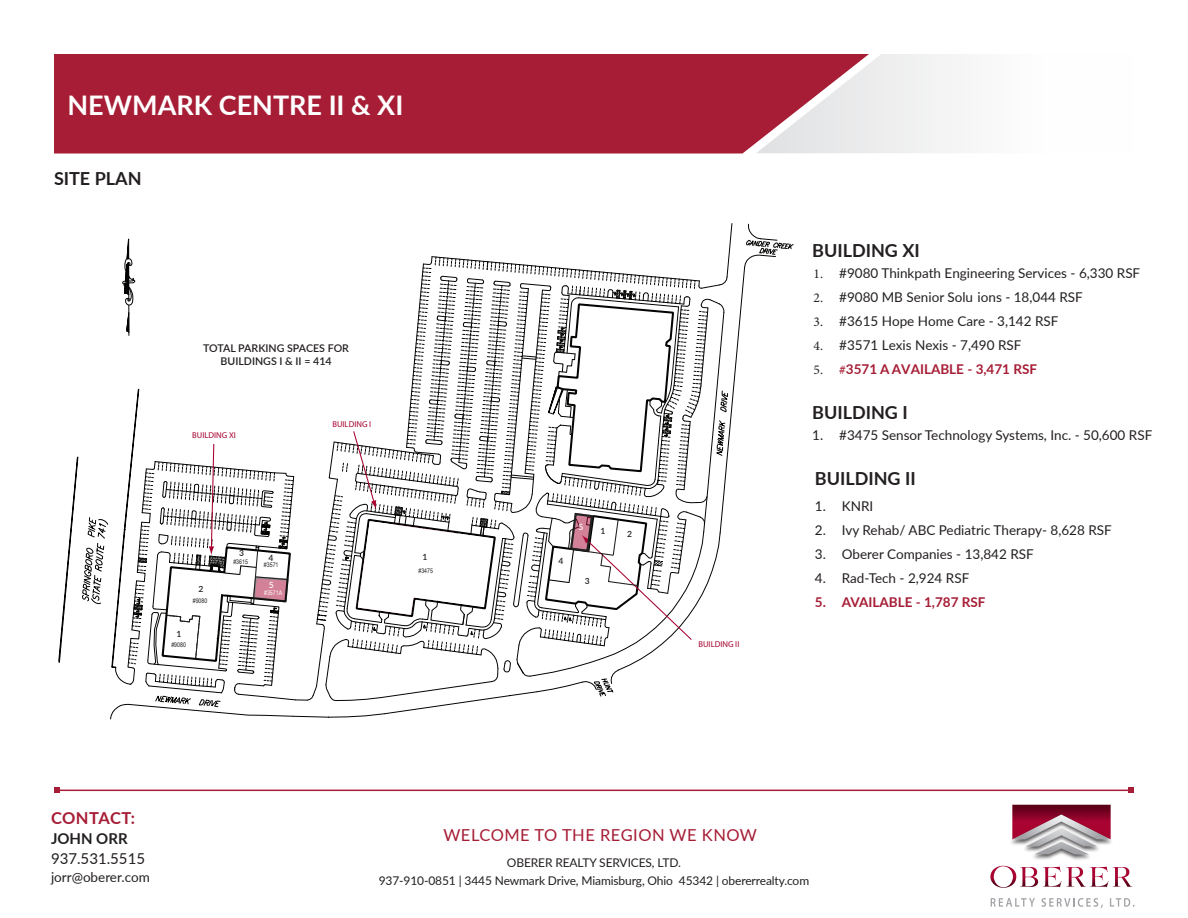
<style>
.page{position:relative;width:1188px;height:918px;background:#fff}
.page>*{position:absolute;margin:0;border:0;box-sizing:border-box;transform-origin:0 0}
.t1{font:700 27px "Lato";color:#fff}
.t2{font:700 18px "Lato";color:#231f20}
.t3{font:16.5px "Lato";letter-spacing:.03em;color:#a61d35}
.t4{font:700 16.5px "Lato";letter-spacing:.02em;color:#a61d35}
.t5{font:15px "Lato";color:#231f20}
.t6{font:700 15px "Lato";color:#231f20}
.t7{font:13.5px "Lato";color:#231f20}
.t8{font:700 13.5px "Lato";color:#a61d35}
.t9{font:12px "Lato";letter-spacing:-.01em;color:#231f20}
.t10{font:600 10.65px/12.8px "Lato";color:#231f20;text-align:center}
.t11{font:8.55px "Myriad Pro";color:#a80331}
.t12{font:600 8.55px "Lato";color:#231f20}
.t13{font:600 8.55px "Lato";color:#fff}
.t14{font:6.45px "Arial Narrow";color:#231f20}
.t15{font:6.45px "Arial Narrow";color:#fff}
.s1{font-family:"Minion Pro"}
.s2{font-family:"Minion Pro";font-weight:400;color:#231f20}
</style>
<div class="page">
<div style="left:869px;top:54px;width:87px;height:99px;background:#f0f0f1"></div>
<svg style="left:54px;top:54px;width:815px;height:100px;background:#ab2d43"></svg>
<hr style="left:57px;top:790px;width:1074px;height:1px;background:#a61d35">
<svg style="left:54px;top:787px;width:6px;height:6px"></svg>
<svg style="left:1128px;top:787px;width:6px;height:6px"></svg>
<svg style="left:991px;top:898px;width:44px;height:9px"></svg>
<svg style="left:1041px;top:898px;width:62px;height:10px"></svg>
<svg style="left:1110px;top:898px;width:25px;height:9px"></svg>
<img style="left:1033px;top:854px;width:56px;height:6px">
<svg style="left:990px;top:866px;width:142px;height:22px"></svg>
<svg style="left:1012px;top:805px;width:99px;height:49px;background:#a86d7e"></svg>
<svg style="left:59px;top:223px;width:735px;height:497px"></svg>
<p class="t1" style="left:68px;top:86px;width:337px">NEWMARK CENTRE II &amp; XI</p>
<p class="t2" style="left:54px;top:165px;width:89px">SITE PLAN</p>
<p class="t10" style="left:203px;top:342px;width:147px">TOTAL PARKING SPACES FOR<br>BUILDINGS I &amp; II = 414</p>
<p class="t11" style="left:192px;top:430px;width:45px">BUILDING XI</p>
<p class="t12" style="left:199px;top:582px;width:6px">2</p>
<p class="t12" style="left:177px;top:628px;width:6px">1</p>
<p class="t14" style="left:193px;top:596px;width:16px">#9080</p>
<p class="t14" style="left:171px;top:640px;width:16px">#9080</p>
<p class="t12" style="left:239px;top:547px;width:6px">3</p>
<p class="t14" style="left:233px;top:557px;width:16px">#3615</p>
<p class="t12" style="left:269px;top:552px;width:6px">4</p>
<p class="t14" style="left:264px;top:560px;width:16px">#3571</p>
<p class="t13" style="left:269px;top:579px;width:6px">5</p>
<p class="t15" style="left:264px;top:588px;width:20px">#3571A</p>
<p class="t11" style="left:332px;top:418px;width:40px">BUILDING I</p>
<p class="t12" style="left:422px;top:551px;width:6px">1</p>
<p class="t14" style="left:418px;top:566px;width:16px">#3475</p>
<p class="t12" style="left:558px;top:554px;width:6px">4</p>
<p class="t13" style="left:579px;top:520px;width:6px">5</p>
<p class="t12" style="left:600px;top:525px;width:6px">1</p>
<p class="t12" style="left:585px;top:574px;width:6px">3</p>
<p class="t12" style="left:627px;top:528px;width:6px">2</p>
<p class="t11" style="left:699px;top:639px;width:42px">BUILDING II</p>
<p class="t2" style="left:812px;top:238px;width:109px">BUILDING XI</p>
<p class="t7" style="left:814px;top:263px;width:328px"><span class="s1">1.</span> #9080 Thinkpath Engineering Services - 6,330 RSF</p>
<p class="t7" style="left:814px;top:287px;width:271px"><span class="s1">2.</span> #9080 MB Senior Solu ions - 18,044 RSF</p>
<p class="t7" style="left:814px;top:311px;width:246px"><span class="s1">3.</span> #3615 Hope Home Care - 3,142 RSF</p>
<p class="t7" style="left:814px;top:335px;width:209px"><span class="s1">4.</span> #3571 Lexis Nexis - 7,490 RSF</p>
<p class="t8" style="left:814px;top:359px;width:225px"><span class="s2">5.</span> <span class="s1">#</span>3571 A AVAILABLE - 3,471 RSF</p>
<p class="t2" style="left:812px;top:400px;width:97px">BUILDING I</p>
<p class="t7" style="left:812px;top:425px;width:342px">1. #3475 Sensor Technology Systems, Inc. - 50,600 RSF</p>
<p class="t2" style="left:815px;top:465px;width:102px">BUILDING II</p>
<p class="t7" style="left:815px;top:497px;width:60px">1. KNRI</p>
<p class="t7" style="left:815px;top:521px;width:298px">2. Ivy Rehab/ ABC Pediatric Therapy- 8,628 RSF</p>
<p class="t7" style="left:815px;top:545px;width:220px">3. Oberer Companies - 13,842 RSF</p>
<p class="t7" style="left:815px;top:569px;width:156px">4. Rad-Tech - 2,924 RSF</p>
<p class="t8" style="left:815px;top:592px;width:172px">5. AVAILABLE - 1,787 RSF</p>
<p class="t4" style="left:51px;top:806px;width:86px">CONTACT:</p>
<p class="t6" style="left:51px;top:828px;width:78px">JOHN ORR</p>
<p class="t5" style="left:51px;top:848px;width:96px">937.531.5515</p>
<p class="t7" style="left:51px;top:867px;width:100px">jorr@oberer.com</p>
<p class="t3" style="left:443px;top:824px;width:315px">WELCOME TO THE REGION WE KNOW</p>
<p class="t9" style="left:507px;top:854px;width:176px">OBERER REALTY SERVICES, LTD.</p>
<p class="t9" style="left:379px;top:872px;width:432px">937-910-0851 | 3445 Newmark Drive, Miamisburg, Ohio 45342 | obererrealty.com</p>
</div>
